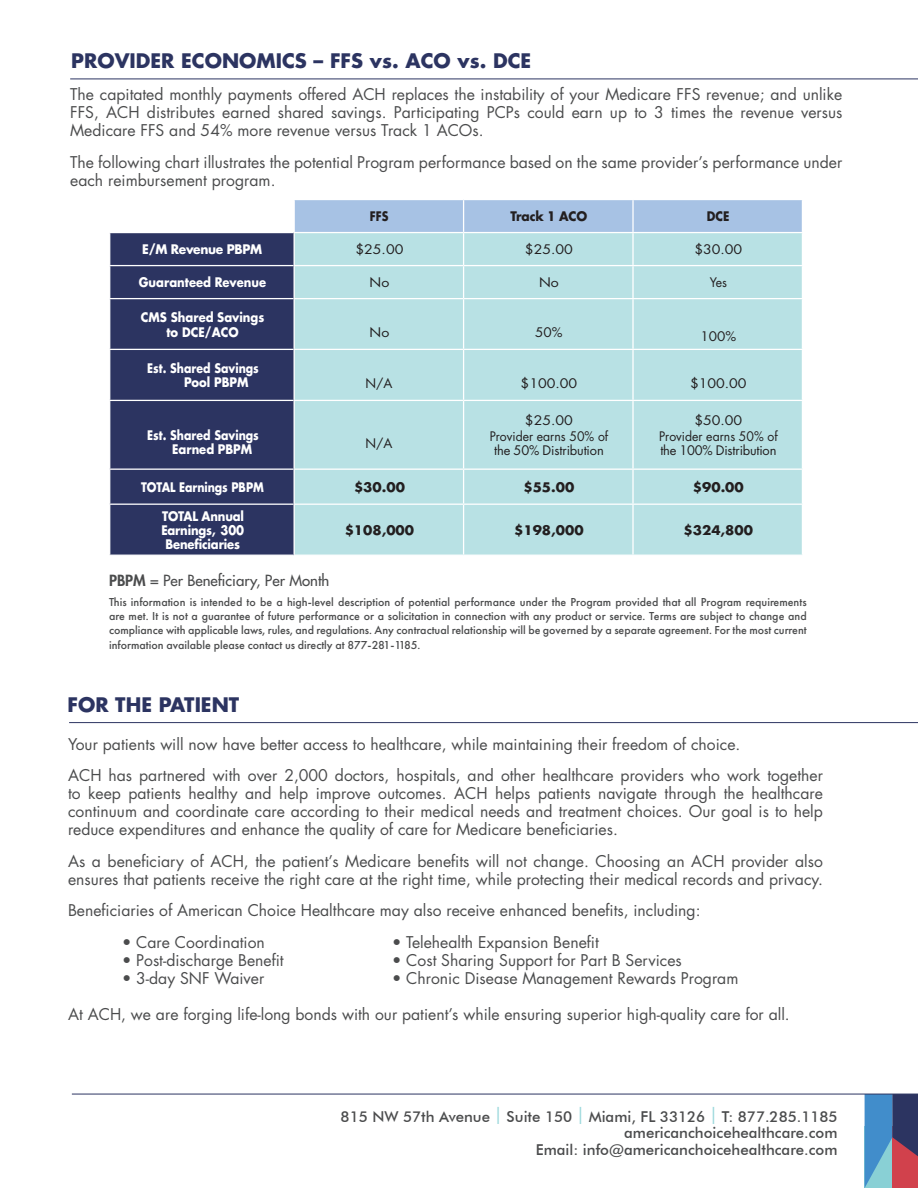
<style>
.page{position:relative;width:918px;height:1188px;background:#fff}
.page>*{position:absolute;margin:0;border:0;box-sizing:border-box;transform-origin:0 0}
.t1{font:700 19.5px "Futura Std";color:#2c3461}
.t2{font:15.75px/18px "Futura";color:#4b4c4d}
.t3{font:500 15px/16.5px "Futura BT";color:#4b4c4d;text-align:right}
.t4{font:500 15px "Futura Std";color:#4b4c4d}
.t5{font:12.9px/16px "Futura Std";color:#231f20;text-align:center;scale:1.1 1}
.t6{font:700 12.9px/14.2px "Futura Std";color:#fff;scale:.85 1}
.t7{font:12.9px "Futura Std";color:#231f20}
.t8{font:700 12.9px/15.5px "Futura Std";color:#fff;text-align:center;scale:.9 1}
.t9{font:700 12.9px "Futura Std";color:#231f20;scale:1.05 1}
.t10{font:700 12.9px/14.2px "Futura Std";letter-spacing:-.02em;color:#fff;text-align:center;scale:.9 1}
.t11{font:700 12.9px "Futura Std";letter-spacing:-.025em;color:#fff;scale:.95 1}
.t12{font:700 12.9px "Futura Std";color:#231f20;scale:.95 1}
.t13{font:12.9px "Futura Std";color:#231f20;scale:1.05 1}
.t14{font:700 12.9px "Futura Std";color:#231f20;scale:.85 1}
.t15{font:700 12.9px "Futura Std";color:#231f20;scale:.9 1}
.t16{font:12.9px "Futura Std";color:#231f20;scale:.95 1}
.t17{font:500 12px/14.4px "Futura PT";color:#4b4c4d;text-align:justify}
.s1{font-weight:800}
.s2{font-size:17.1px;color:#9bd8dc}
</style>
<div class="page">
<div style="left:295px;top:200px;width:507px;height:32px;background:#a7c2e4"></div>
<div style="left:110px;top:233px;width:184px;height:322px;background:#2c3461"></div>
<div style="left:295px;top:233px;width:507px;height:322px;background:#b8e1e4"></div>
<hr style="left:463px;top:233px;width:1px;height:32px;background:#fff">
<hr style="left:632px;top:233px;width:2px;height:32px;background:#fff">
<hr style="left:109px;top:265px;width:185px;height:1px;background:#fff">
<hr style="left:463px;top:266px;width:1px;height:32px;background:#fff">
<hr style="left:632px;top:266px;width:2px;height:32px;background:#fff">
<hr style="left:109px;top:298px;width:185px;height:1px;background:#fff">
<hr style="left:463px;top:299px;width:1px;height:50px;background:#fff">
<hr style="left:632px;top:299px;width:2px;height:50px;background:#fff">
<hr style="left:109px;top:349px;width:185px;height:1px;background:#fff">
<hr style="left:463px;top:350px;width:1px;height:50px;background:#fff">
<hr style="left:632px;top:350px;width:2px;height:50px;background:#fff">
<hr style="left:109px;top:400px;width:185px;height:1px;background:#fff">
<hr style="left:463px;top:401px;width:1px;height:68px;background:#fff">
<hr style="left:632px;top:401px;width:2px;height:68px;background:#fff">
<hr style="left:109px;top:469px;width:185px;height:1px;background:#fff">
<hr style="left:463px;top:470px;width:1px;height:34px;background:#fff">
<hr style="left:632px;top:470px;width:2px;height:34px;background:#fff">
<hr style="left:109px;top:504px;width:185px;height:1px;background:#fff">
<hr style="left:463px;top:505px;width:1px;height:50px;background:#fff">
<hr style="left:632px;top:505px;width:2px;height:50px;background:#fff">
<hr style="left:463px;top:200px;width:1px;height:32px;background:#fff">
<hr style="left:632px;top:200px;width:2px;height:32px;background:#fff">
<hr style="left:294px;top:265px;width:170px;height:1px;background:#fff">
<hr style="left:464px;top:265px;width:169px;height:1px;background:#fff">
<hr style="left:633px;top:265px;width:170px;height:1px;background:#fff">
<hr style="left:294px;top:298px;width:170px;height:1px;background:#fff">
<hr style="left:464px;top:298px;width:169px;height:1px;background:#fff">
<hr style="left:633px;top:298px;width:170px;height:1px;background:#fff">
<hr style="left:294px;top:349px;width:170px;height:1px;background:#fff">
<hr style="left:464px;top:349px;width:169px;height:1px;background:#fff">
<hr style="left:633px;top:349px;width:170px;height:1px;background:#fff">
<hr style="left:294px;top:400px;width:170px;height:1px;background:#fff">
<hr style="left:464px;top:400px;width:169px;height:1px;background:#fff">
<hr style="left:633px;top:400px;width:170px;height:1px;background:#fff">
<hr style="left:294px;top:469px;width:170px;height:1px;background:#fff">
<hr style="left:464px;top:469px;width:169px;height:1px;background:#fff">
<hr style="left:633px;top:469px;width:170px;height:1px;background:#fff">
<hr style="left:294px;top:504px;width:170px;height:1px;background:#fff">
<hr style="left:464px;top:504px;width:169px;height:1px;background:#fff">
<hr style="left:633px;top:504px;width:170px;height:1px;background:#fff">
<hr style="left:70px;top:79px;width:848px;height:1px;background:#2c3461">
<hr style="left:69px;top:722px;width:849px;height:1px;background:#2c3461">
<svg style="left:865px;top:1095px;width:53px;height:93px;background:#646d94"></svg>
<hr style="left:72px;top:1094px;width:846px;height:1px;background:#2c3461">
<p class="t1" style="left:71px;top:47px;width:462px">PROVIDER ECONOMICS – FFS vs. ACO vs. DCE</p>
<p class="t2" style="left:70px;top:86px;width:774px;text-align:justify">The capitated monthly payments offered ACH replaces the instability of your Medicare FFS revenue; and unlike FFS, ACH distributes earned shared savings. Participating PCPs could earn up to 3 times the revenue versus Medicare FFS and 54% more revenue versus Track 1 ACOs.</p>
<p class="t2" style="left:70px;top:153px;width:774px">The following chart illustrates the potential Program performance based on the same provider’s performance under each reimbursement program.</p>
<p class="t14" style="left:370px;top:208px;width:23px">FFS</p>
<p class="t12" style="left:510px;top:208px;width:82px">Track 1 ACO</p>
<p class="t15" style="left:707px;top:208px;width:27px">DCE</p>
<p class="t11" style="left:142px;top:241px;width:128px">E/M Revenue PBPM</p>
<p class="t5" style="left:356px;top:242px;width:45px">$25.00</p>
<p class="t5" style="left:525px;top:242px;width:45px">$25.00</p>
<p class="t5" style="left:694px;top:242px;width:45px">$30.00</p>
<p class="t8" style="left:139px;top:275px;width:143px">Guaranteed Revenue</p>
<p class="t5" style="left:370px;top:275px;width:19px">No</p>
<p class="t5" style="left:539px;top:275px;width:19px">No</p>
<p class="t16" style="left:710px;top:274px;width:20px">Yes</p>
<p class="t8" style="left:141px;top:309px;width:139px">CMS Shared Savings to DCE/ACO</p>
<p class="t5" style="left:370px;top:324px;width:19px">No</p>
<p class="t13" style="left:535px;top:324px;width:28px">50%</p>
<p class="t13" style="left:701px;top:328px;width:35px">100%</p>
<p class="t6" style="left:184px;top:361px;width:90px;text-indent:-37px">Est. Shared Savings<br>Pool PBPM</p>
<p class="t7" style="left:366px;top:375px;width:29px">N/A</p>
<p class="t5" style="left:521px;top:375px;width:53px">$100.00</p>
<p class="t5" style="left:690px;top:375px;width:53px">$100.00</p>
<p class="t6" style="left:172px;top:428px;width:104px;text-indent:-25px">Est. Shared Savings<br>Earned PBPM</p>
<p class="t7" style="left:366px;top:435px;width:29px">N/A</p>
<p class="t5" style="left:490px;top:412px;width:109px">$25.00<br>Provider earns 50% of</p>
<p class="t7" style="left:494px;top:442px;width:111px">the 50% Distribution</p>
<p class="t5" style="left:659px;top:412px;width:109px">$50.00<br>Provider earns 50% of</p>
<p class="t7" style="left:660px;top:442px;width:118px">the 100% Distribution</p>
<p class="t6" style="left:141px;top:480px;width:146px">TOTAL Earnings PBPM</p>
<p class="t9" style="left:354px;top:479px;width:50px">$30.00</p>
<p class="t9" style="left:523px;top:479px;width:50px">$55.00</p>
<p class="t9" style="left:693px;top:479px;width:50px">$90.00</p>
<p class="t10" style="left:161px;top:509px;width:93px">TOTAL Annual<br>Earnings, 300<br>Beneficiaries</p>
<p class="t9" style="left:345px;top:522px;width:68px">$108,000</p>
<p class="t9" style="left:514px;top:522px;width:68px">$198,000</p>
<p class="t9" style="left:684px;top:522px;width:68px">$324,800</p>
<p class="t4" style="left:109px;top:571px;width:222px"><span class="s1">PBPM</span> = Per Beneficiary, Per Month</p>
<p class="t17" style="left:109px;top:594px;width:699px">This information is intended to be a high-level description of potential performance under the Program provided that all Program requirements are met. It is not a guarantee of future performance or a solicitation in connection with any product or service. Terms are subject to change and compliance with applicable laws, rules, and regulations. Any contractual relationship will be governed by a separate agreement. For the most current information available please contact us directly at 877-281-1185.</p>
<p class="t1" style="left:68px;top:692px;width:173px">FOR THE PATIENT</p>
<p class="t2" style="left:68px;top:728px;width:756px;line-height:31.5px">Your patients will now have better access to healthcare, while maintaining their freedom of choice.<br>ACH has partnered with over 2,000 doctors, hospitals, and other healthcare providers who work together</p>
<p class="t2" style="left:68px;top:784px;width:756px;text-align:justify">to keep patients healthy and help improve outcomes. ACH helps patients navigate through the healthcare continuum and coordinate care according to their medical needs and treatment choices. Our goal is to help reduce expenditures and enhance the quality of care for Medicare beneficiaries.</p>
<p class="t2" style="left:68px;top:852px;width:756px">As a beneficiary of ACH, the patient’s Medicare benefits will not change. Choosing an ACH provider also ensures that patients receive the right care at the right time, while protecting their medical records and privacy.</p>
<p class="t2" style="left:68px;top:901px;width:634px">Beneficiaries of American Choice Healthcare may also receive enhanced benefits, including:</p>
<p class="t2" style="left:122px;top:933px;width:144px">• Care Coordination</p>
<p class="t2" style="left:392px;top:933px;width:208px">• Telehealth Expansion Benefit</p>
<p class="t2" style="left:122px;top:951px;width:163px">• Post-discharge Benefit</p>
<p class="t2" style="left:392px;top:951px;width:291px">• Cost Sharing Support for Part B Services</p>
<p class="t2" style="left:122px;top:969px;width:144px">• 3-day SNF Waiver</p>
<p class="t2" style="left:392px;top:969px;width:348px">• Chronic Disease Management Rewards Program</p>
<p class="t2" style="left:68px;top:1005px;width:723px">At ACH, we are forging life-long bonds with our patient’s while ensuring superior high-quality care for all.</p>
<p class="t3" style="left:341px;top:1108px;width:498px">815 NW 57th Avenue <span class="s2">|</span> Suite 150 <span class="s2">|</span> Miami, FL 33126 <span class="s2">|</span> T: 877.285.1185 americanchoicehealthcare.com<br>Email: info@americanchoicehealthcare.com</p>
</div>
